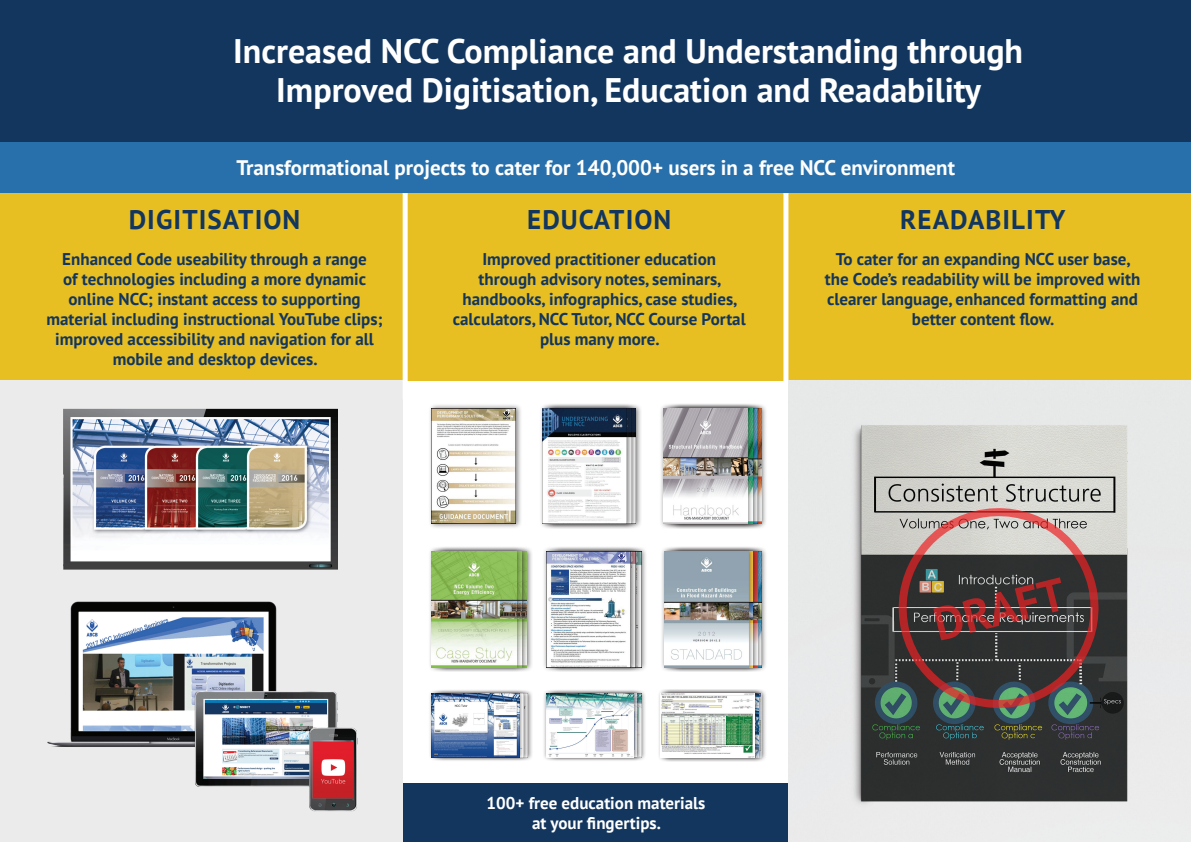
<style>
.page{position:relative;width:1191px;height:842px;background:#fff}
.page>*{position:absolute;margin:0;border:0;box-sizing:border-box;transform-origin:0 0}
.Heading_1{font:700 34px/39px "PT Sans";color:#fff;text-align:center}
.Heading_2{font:700 27px "PT Sans";letter-spacing:.04em;color:#13365f}
.t1{font:700 21px "PT Sans";color:#fff}
.Body{font:700 17px/20px "PT Sans";color:#13365f;text-align:center}
.Body-2{font:700 17px/20px "PT Sans";color:#fff;text-align:center}
</style>
<div class="page">
<div style="left:0;top:192px;width:1191px;height:188px;background:#e8bf23"></div>
<div style="left:0;top:380px;width:403px;height:462px;background:#ebebec"></div>
<div style="left:403px;top:192px;width:5px;height:207px;background:#fff"></div>
<div style="left:783px;top:192px;width:5px;height:207px;background:#fff"></div>
<div style="left:0;top:0;width:1191px;height:142px;background:#13365f"></div>
<div style="left:428px;top:403px;width:94px;height:126px;background:#231f20;opacity:.58"></div>
<img style="left:432px;top:408px;width:84px;height:116px">
<div style="left:0;top:142px;width:1191px;height:51px;background:#2870ac"></div>
<div style="left:403px;top:783px;width:385px;height:59px;background:#13365f"></div>
<img style="left:788px;top:380px;width:403px;height:462px">
<img style="left:63px;top:408px;width:275px;height:162px">
<img style="left:47px;top:601px;width:311px;height:211px">
<div style="left:547px;top:403px;width:95px;height:126px;background:#231f20;opacity:.58"></div>
<div style="left:543px;top:403px;width:94px;height:126px;background:#231f20;opacity:.58"></div>
<div style="left:539px;top:403px;width:94px;height:126px;background:#231f20;opacity:.58"></div>
<img style="left:542px;top:408px;width:85px;height:116px">
<div style="left:673px;top:403px;width:95px;height:126px;background:#231f20;opacity:.58"></div>
<div style="left:669px;top:403px;width:94px;height:126px;background:#231f20;opacity:.58"></div>
<div style="left:664px;top:403px;width:95px;height:126px;background:#231f20;opacity:.58"></div>
<div style="left:659px;top:403px;width:94px;height:126px;background:#231f20;opacity:.58"></div>
<img style="left:663px;top:408px;width:84px;height:116px">
<div style="left:438px;top:546px;width:95px;height:126px;background:#231f20;opacity:.58"></div>
<div style="left:433px;top:546px;width:95px;height:126px;background:#231f20;opacity:.58"></div>
<div style="left:428px;top:546px;width:95px;height:126px;background:#231f20;opacity:.58"></div>
<img style="left:432px;top:551px;width:84px;height:116px">
<div style="left:553px;top:546px;width:94px;height:126px;background:#231f20;opacity:.58"></div>
<div style="left:548px;top:546px;width:94px;height:126px;background:#231f20;opacity:.58"></div>
<div style="left:542px;top:546px;width:95px;height:126px;background:#231f20;opacity:.58"></div>
<img style="left:546px;top:551px;width:84px;height:116px">
<div style="left:673px;top:546px;width:95px;height:126px;background:#231f20;opacity:.58"></div>
<div style="left:669px;top:546px;width:94px;height:126px;background:#231f20;opacity:.58"></div>
<div style="left:664px;top:546px;width:95px;height:126px;background:#231f20;opacity:.58"></div>
<div style="left:660px;top:546px;width:94px;height:126px;background:#231f20;opacity:.58"></div>
<img style="left:664px;top:551px;width:84px;height:116px">
<div style="left:437px;top:689px;width:96px;height:72px;background:#231f20;opacity:.58"></div>
<div style="left:432px;top:689px;width:97px;height:72px;background:#231f20;opacity:.58"></div>
<div style="left:428px;top:689px;width:97px;height:72px;background:#231f20;opacity:.58"></div>
<img style="left:432px;top:693px;width:87px;height:64px">
<div style="left:550px;top:689px;width:97px;height:73px;background:#231f20;opacity:.58"></div>
<div style="left:546px;top:689px;width:96px;height:73px;background:#231f20;opacity:.58"></div>
<div style="left:542px;top:689px;width:97px;height:73px;background:#231f20;opacity:.58"></div>
<img style="left:546px;top:693px;width:87px;height:64px">
<div style="left:664px;top:689px;width:103px;height:73px;background:#231f20;opacity:.58"></div>
<div style="left:660px;top:689px;width:104px;height:73px;background:#231f20;opacity:.58"></div>
<div style="left:657px;top:689px;width:103px;height:73px;background:#231f20;opacity:.58"></div>
<img style="left:660px;top:693px;width:94px;height:64px">
<svg style="left:892px;top:502px;width:212px;height:212px;background:#6d5d5a"></svg>
<p class="Heading_1" style="left:233px;top:31px;width:791px">Increased NCC Compliance and Understanding through<br>Improved Digitisation, Education and Readability</p>
<p class="t1" style="left:236px;top:154px;width:720px">Transformational projects to cater for 140,000+ users in a free NCC environment</p>
<p class="Heading_2" style="left:129px;top:201px;width:173px">DIGITISATION</p>
<p class="Body" style="left:46px;top:248px;width:337px">Enhanced Code useability through a range<br>of technologies including a more dynamic online NCC; instant access to supporting material including instructional YouTube clips; improved accessibility and navigation for all mobile and desktop devices.</p>
<p class="Heading_2" style="left:527px;top:201px;width:146px">EDUCATION</p>
<p class="Body" style="left:453px;top:248px;width:294px">Improved practitioner education through advisory notes, seminars, handbooks, infographics, case studies, calculators, NCC Tutor, NCC Course Portal plus many more.</p>
<p class="Heading_2" style="left:900px;top:201px;width:167px">READABILITY</p>
<p class="Body" style="left:825px;top:248px;width:317px">To cater for an expanding NCC user base, the Code’s readability will be improved with clearer language, enhanced formatting and better content flow.</p>
<p class="Body-2" style="left:486px;top:793px;width:220px">100+ free education materials at your fingertips.</p>
</div>
